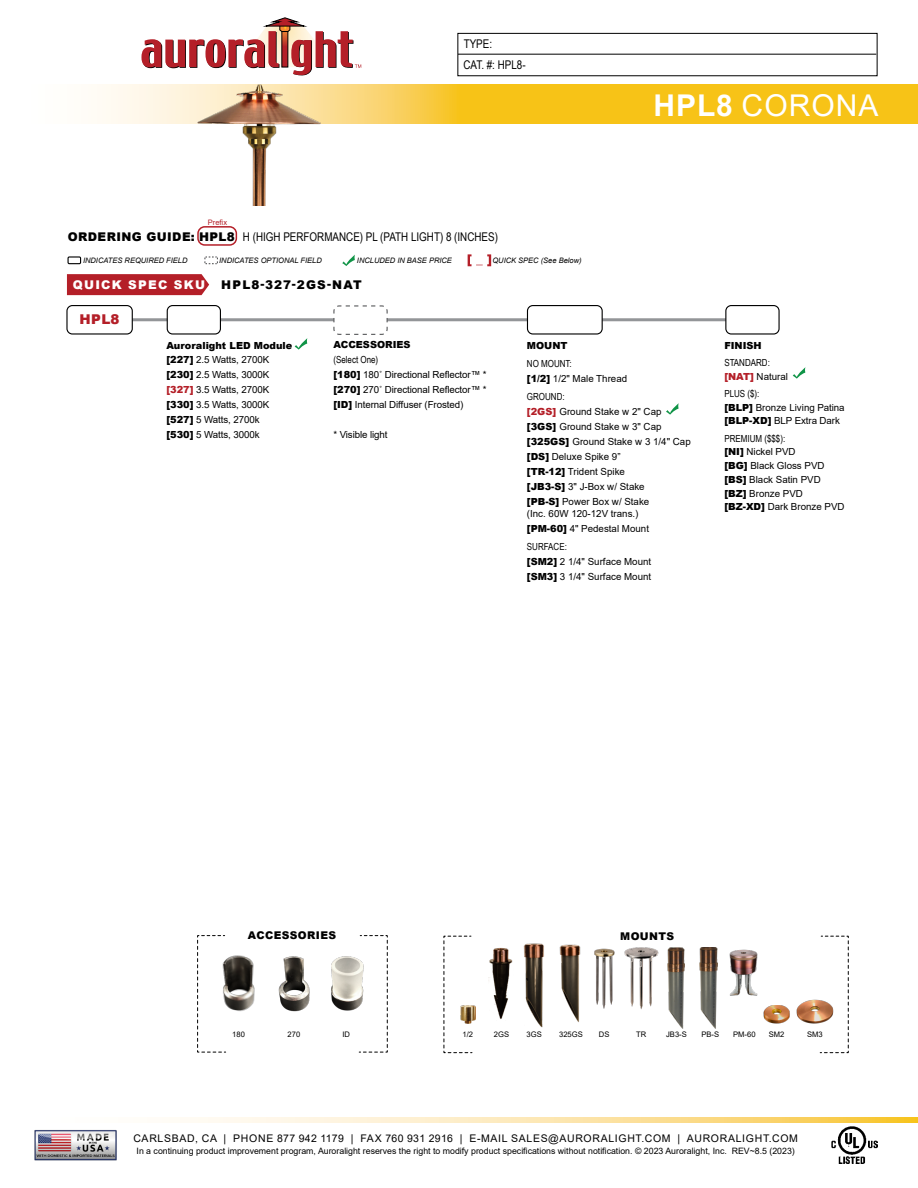
<style>
.page{position:relative;width:918px;height:1188px;background:#fff}
.page>*{position:absolute;margin:0;border:0;box-sizing:border-box;transform-origin:0 0}
.t1{font:30px "Arial";letter-spacing:.035em;color:#fff}
.t2{font:900 13.5px "Arial";color:#b41f28}
.t3{font:12px "Arial Narrow";color:#000}
.t4{font:900 12px "Arial";letter-spacing:.095em;color:#000}
.t5{font:900 12px "Arial";letter-spacing:.11em;color:#fff}
.t6{font:900 10.65px "Arial";letter-spacing:.035em;color:#000}
.t7{font:10.5px "Arial";letter-spacing:.065em;color:#000}
.t8{font:9.75px/15px "Arial";color:#000}
.t9{font:9.75px "Arial Narrow";color:#000}
.t10{font:900 9.75px "Arial";color:#000}
.t11{font:8.7px "Arial";color:#000}
.t12{font:7.65px "Arial";color:#000}
.t13{font:italic 7.5px "Arial";color:#000}
.t14{font:7.5px "Arial";color:#b41f28}
.s1{font-family:"Arial";font-weight:900}
.s2{font-weight:700}
.s3{font-weight:900}
.s4{font-weight:900;color:#b41f28}
</style>
<div class="page">
<div style="left:457px;top:33px;width:421px;height:43px;border:1px solid #000"></div>
<hr style="left:458px;top:54px;width:418px;height:1px;background:#000">
<img style="left:832px;top:1127px;width:46px;height:37px">
<svg style="left:97px;top:84px;width:821px;height:39px;background:#f8cd44"></svg>
<svg style="left:180px;top:1117px;width:738px;height:6px;background:#fce3a5"></svg>
<svg style="left:141px;top:18px;width:220px;height:58px"></svg>
<img style="left:34px;top:1130px;width:83px;height:31px">
<div style="left:197px;top:226px;width:40px;height:20px;border:2px solid #b41f28;border-radius:7px"></div>
<hr style="left:79px;top:318px;width:665px;height:3px;background:#939598">
<div style="left:67px;top:306px;width:65px;height:28px;background:#fff;border-radius:5px"></div>
<div style="left:66px;top:305px;width:67px;height:30px;border:1px solid #000;border-radius:5px"></div>
<div style="left:527px;top:306px;width:75px;height:28px;background:#fff;border-radius:5px"></div>
<div style="left:527px;top:305px;width:76px;height:30px;border:1px solid #000;border-radius:5px"></div>
<div style="left:726px;top:306px;width:53px;height:28px;background:#fff;border-radius:5px"></div>
<div style="left:725px;top:305px;width:55px;height:30px;border:1px solid #000;border-radius:5px"></div>
<svg style="left:67px;top:274px;width:142px;height:21px;background:#b6262e"></svg>
<div style="left:68px;top:256px;width:13px;height:8px;border:1px solid #000"></div>
<svg style="left:204px;top:256px;width:14px;height:9px"></svg>
<svg style="left:666px;top:403px;width:13px;height:12px"></svg>
<svg style="left:793px;top:367px;width:12px;height:12px"></svg>
<svg style="left:197px;top:935px;width:29px;height:118px"></svg>
<svg style="left:359px;top:935px;width:29px;height:118px"></svg>
<div style="left:167px;top:306px;width:53px;height:28px;background:#fff;border-radius:5px"></div>
<div style="left:167px;top:305px;width:54px;height:30px;border:1px solid #000;border-radius:5px"></div>
<svg style="left:333px;top:305px;width:55px;height:30px"></svg>
<img style="left:220px;top:953px;width:35px;height:61px">
<img style="left:278px;top:956px;width:32px;height:56px">
<img style="left:331px;top:955px;width:34px;height:56px">
<svg style="left:295px;top:338px;width:12px;height:12px"></svg>
<img style="left:198px;top:84px;width:123px;height:121px">
<svg style="left:443px;top:935px;width:30px;height:118px"></svg>
<svg style="left:820px;top:935px;width:29px;height:118px"></svg>
<img style="left:625px;top:947px;width:33px;height:63px">
<img style="left:730px;top:949px;width:28px;height:46px">
<img style="left:763px;top:1005px;width:27px;height:19px">
<img style="left:796px;top:1000px;width:38px;height:24px">
<img style="left:594px;top:949px;width:20px;height:60px">
<img style="left:489px;top:948px;width:24px;height:71px">
<img style="left:524px;top:943px;width:20px;height:84px">
<img style="left:559px;top:944px;width:22px;height:78px">
<img style="left:460px;top:1006px;width:15px;height:17px">
<img style="left:668px;top:948px;width:17px;height:81px">
<img style="left:700px;top:947px;width:17px;height:82px">
<svg style="left:468px;top:254px;width:23px;height:12px"></svg>
<svg style="left:342px;top:255px;width:13px;height:11px"></svg>
<p class="t3" style="left:464px;top:35px;width:30px">TYPE:</p>
<p class="t14" style="left:208px;top:217px;width:21px">Prefix</p>
<p class="t3" style="left:464px;top:56px;width:64px">CAT. #: HPL8-</p>
<p class="t3" style="left:68px;top:228px;width:432px"><span class="s1">ORDERING GUIDE: HPL8</span> H (HIGH PERFORMANCE) PL (PATH LIGHT) 8 (INCHES)</p>
<p class="t13" style="left:83px;top:256px;width:106px">INDICATES REQUIRED FIELD</p>
<p class="t13" style="left:219px;top:256px;width:104px">INDICATES OPTIONAL FIELD</p>
<p class="t13" style="left:357px;top:256px;width:97px">INCLUDED IN BASE PRICE</p>
<p class="t13" style="left:492px;top:256px;width:91px">QUICK SPEC (See Below)</p>
<p class="t5" style="left:73px;top:276px;width:134px">QUICK SPEC SKU</p>
<p class="t4" style="left:221px;top:276px;width:142px">HPL8-327-2GS-NAT</p>
<h2 class="t2" style="left:79px;top:309px;width:42px">HPL8</h2>
<h1 class="t1" style="left:653px;top:84px;width:227px"><span class="s2">HPL8</span> CORONA</h1>
<p class="t8" style="left:166px;top:338px;width:127px"><span class="s3">Auroralight LED Module [227]</span> 2.5 Watts, 2700K <span class="s3">[230]</span> 2.5 Watts, 3000K <span class="s4">[327]</span> 3.5 Watts, 2700K <span class="s3">[330]</span> 3.5 Watts, 3000K <span class="s3">[527]</span> 5 Watts, 2700k<br><span class="s3">[530]</span> 5 Watts, 3000k</p>
<p class="t10" style="left:333px;top:338px;width:79px">ACCESSORIES</p>
<p class="t9" style="left:333px;top:353px;width:46px">(Select One)</p>
<p class="t8" style="left:333px;top:367px;width:155px;text-align:justify"><span class="s3">[180]</span> 180˚ Directional Reflector™ * <span class="s3">[270]</span> 270˚ Directional Reflector™ * <span class="s3">[ID]</span> Internal Diffuser (Frosted)</p>
<p class="t8" style="left:333px;top:427px;width:56px">* Visible light</p>
<p class="t10" style="left:527px;top:338px;width:42px">MOUNT</p>
<p class="t9" style="left:527px;top:356px;width:46px">NO MOUNT:</p>
<p class="t8" style="left:527px;top:371px;width:102px"><span class="s3">[1/2]</span> 1/2" Male Thread</p>
<p class="t9" style="left:527px;top:390px;width:39px">GROUND:</p>
<p class="t8" style="left:527px;top:404px;width:165px"><span class="s4">[2GS]</span> Ground Stake w 2" Cap <span class="s3">[3GS]</span> Ground Stake w 3" Cap <span class="s3">[325GS]</span> Ground Stake w 3 1/4" Cap <span class="s3">[DS]</span> Deluxe Spike 9”<br><span class="s3">[TR-12]</span> Trident Spike<br><span class="s3">[JB3-S]</span> 3" J-Box w/ Stake<br><span class="s3">[PB-S]</span> Power Box w/ Stake</p>
<p class="t8" style="left:527px;top:506px;width:124px">(Inc. 60W 120-12V trans.) <span class="s3">[PM-60]</span> 4" Pedestal Mount</p>
<p class="t9" style="left:527px;top:539px;width:41px">SURFACE:</p>
<p class="t8" style="left:527px;top:554px;width:126px"><span class="s3">[SM2]</span> 2 1/4" Surface Mount <span class="s3">[SM3]</span> 3 1/4" Surface Mount</p>
<p class="t10" style="left:724px;top:338px;width:39px">FINISH</p>
<p class="t9" style="left:724px;top:355px;width:47px">STANDARD:</p>
<p class="t8" style="left:724px;top:369px;width:65px"><span class="s4">[NAT]</span> Natural</p>
<p class="t9" style="left:724px;top:386px;width:37px">PLUS ($):</p>
<p class="t8" style="left:724px;top:400px;width:122px;line-height:13.8px"><span class="s3">[BLP]</span> Bronze Living Patina <span class="s3">[BLP-XD]</span> BLP Extra Dark</p>
<p class="t9" style="left:724px;top:431px;width:62px">PREMIUM ($$$):</p>
<p class="t8" style="left:724px;top:445px;width:122px;line-height:13.8px"><span class="s3">[NI]</span> Nickel PVD<br><span class="s3">[BG]</span> Black Gloss PVD <span class="s3">[BS]</span> Black Satin PVD <span class="s3">[BZ]</span> Bronze PVD <span class="s3">[BZ-XD]</span> Dark Bronze PVD</p>
<p class="t6" style="left:248px;top:928px;width:90px">ACCESSORIES</p>
<p class="t6" style="left:620px;top:928px;width:55px">MOUNTS</p>
<p class="t12" style="left:232px;top:1029px;width:14px">180</p>
<p class="t12" style="left:288px;top:1029px;width:14px">270</p>
<p class="t12" style="left:342px;top:1029px;width:9px">ID</p>
<p class="t12" style="left:462px;top:1029px;width:12px">1/2</p>
<p class="t12" style="left:494px;top:1029px;width:17px">2GS</p>
<p class="t12" style="left:527px;top:1029px;width:17px">3GS</p>
<p class="t12" style="left:559px;top:1029px;width:25px">325GS</p>
<p class="t12" style="left:599px;top:1029px;width:12px">DS</p>
<p class="t12" style="left:636px;top:1029px;width:12px">TR</p>
<p class="t12" style="left:666px;top:1029px;width:22px">JB3-S</p>
<p class="t12" style="left:701px;top:1029px;width:19px">PB-S</p>
<p class="t12" style="left:733px;top:1029px;width:24px">PM-60</p>
<p class="t12" style="left:769px;top:1029px;width:17px">SM2</p>
<p class="t12" style="left:807px;top:1029px;width:17px">SM3</p>
<p class="t7" style="left:133px;top:1131px;width:666px">CARLSBAD, CA | PHONE 877 942 1179 | FAX 760 931 2916 | E-MAIL SALES@AURORALIGHT.COM | AURORALIGHT.COM</p>
<p class="t11" style="left:137px;top:1145px;width:660px">In a continuing product improvement program, Auroralight reserves the right to modify product specifications without notification. © 2023 Auroralight, Inc. REV~8.5 (2023)</p>
</div>
